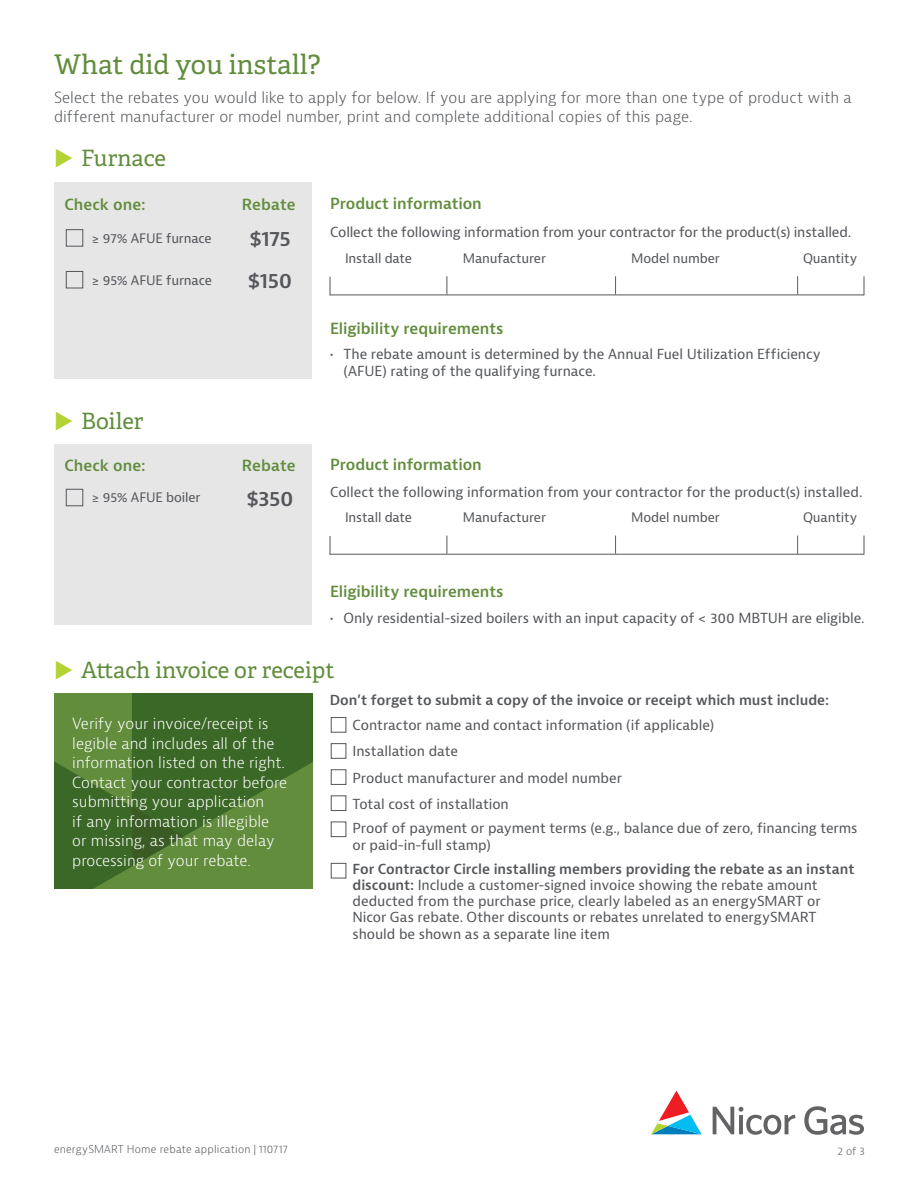
<style>
.page{position:relative;width:918px;height:1188px;background:#fff}
.page>*{position:absolute;margin:0;border:0;box-sizing:border-box;transform-origin:0 0}
.t1{font:27px "Adelle";color:#628d3c}
.t2{font:22.5px "Adelle";color:#628d3c}
.t3{font:600 20.25px "Bernina Sans";letter-spacing:-.025em;color:#54565a}
.t4{font:300 15px/19.5px "Bernina Sans";color:#fff}
.t5{font:300 15px/19.5px "Bernina Sans";color:#54565a}
.t6{font:600 15px "Bernina Sans";letter-spacing:-.005em;color:#628d3c}
.t7{font:13.5px/16.2px "Bernina Sans";letter-spacing:-.005em;color:#54565a}
.t8{font:600 13.5px "Bernina Sans";letter-spacing:-.005em;color:#54565a}
.t9{font:12.75px "Bernina Sans";letter-spacing:-.01em;color:#54565a}
.t10{font:300 10.5px "Bernina Sans";letter-spacing:.015em;color:#54565a}
.s1{font-weight:600}
</style>
<div class="page">
<svg style="left:651px;top:1091px;width:51px;height:43px"></svg>
<svg style="left:713px;top:1106px;width:151px;height:29px"></svg>
<div style="left:54px;top:182px;width:258px;height:197px;background:#e6e6e7"></div>
<div style="left:66px;top:229px;width:17px;height:18px;border:1px solid #54565a"></div>
<div style="left:66px;top:271px;width:17px;height:17px;border:1px solid #54565a"></div>
<hr style="left:329px;top:295px;width:535px;height:1px;background:#54565a">
<svg style="left:330px;top:277px;width:1px;height:18px"></svg>
<svg style="left:864px;top:276px;width:1px;height:19px"></svg>
<svg style="left:447px;top:276px;width:1px;height:18px"></svg>
<svg style="left:615px;top:276px;width:1px;height:18px"></svg>
<svg style="left:797px;top:276px;width:1px;height:18px"></svg>
<div style="left:54px;top:445px;width:258px;height:180px;background:#e6e6e7"></div>
<div style="left:66px;top:489px;width:17px;height:17px;border:1px solid #54565a"></div>
<hr style="left:329px;top:554px;width:535px;height:1px;background:#54565a">
<svg style="left:330px;top:536px;width:1px;height:18px"></svg>
<svg style="left:864px;top:536px;width:1px;height:19px"></svg>
<svg style="left:447px;top:536px;width:1px;height:18px"></svg>
<svg style="left:615px;top:536px;width:1px;height:18px"></svg>
<svg style="left:797px;top:536px;width:1px;height:18px"></svg>
<div style="left:331px;top:769px;width:15px;height:16px;border:1px solid #54565a"></div>
<div style="left:331px;top:743px;width:15px;height:16px;border:1px solid #54565a"></div>
<div style="left:331px;top:795px;width:15px;height:16px;border:1px solid #54565a"></div>
<div style="left:331px;top:822px;width:15px;height:15px;border:1px solid #54565a"></div>
<div style="left:331px;top:863px;width:15px;height:15px;border:1px solid #54565a"></div>
<div style="left:331px;top:717px;width:15px;height:16px;border:1px solid #54565a"></div>
<svg style="left:54px;top:694px;width:258px;height:195px;background:#4a762e"></svg>
<h1 class="t1" style="left:54px;top:48px;width:268px">What did you install?</h1>
<p class="t5" style="left:54px;top:88px;width:799px">Select the rebates you would like to apply for below. If you are applying for more than one type of product with a different manufacturer or model number, print and complete additional copies of this page.</p>
<h2 class="t2" style="left:81px;top:145px;width:86px">Furnace</h2>
<p class="t6" style="left:64px;top:195px;width:83px">Check one:</p>
<p class="t6" style="left:242px;top:195px;width:55px">Rebate</p>
<p class="t9" style="left:91px;top:230px;width:122px">≥ 97% AFUE furnace</p>
<h3 class="t3" style="left:249px;top:226px;width:43px">$175</h3>
<p class="t9" style="left:91px;top:272px;width:122px">≥ 95% AFUE furnace</p>
<h3 class="t3" style="left:248px;top:267px;width:46px">$150</h3>
<h2 class="t2" style="left:81px;top:407px;width:64px">Boiler</h2>
<p class="t6" style="left:64px;top:456px;width:83px">Check one:</p>
<p class="t6" style="left:242px;top:456px;width:55px">Rebate</p>
<p class="t9" style="left:91px;top:489px;width:111px">≥ 95% AFUE boiler</p>
<h3 class="t3" style="left:247px;top:485px;width:48px">$350</h3>
<p class="t6" style="left:330px;top:194px;width:153px">Product information</p>
<p class="t7" style="left:330px;top:225px;width:523px">Collect the following information from your contractor for the product(s) installed.</p>
<p class="t9" style="left:345px;top:250px;width:69px">Install date</p>
<p class="t9" style="left:463px;top:250px;width:85px">Manufacturer</p>
<p class="t9" style="left:631px;top:250px;width:90px">Model number</p>
<p class="t9" style="left:803px;top:250px;width:56px">Quantity</p>
<p class="t6" style="left:330px;top:318px;width:175px">Eligibility requirements</p>
<p class="t7" style="left:344px;top:346px;width:479px;text-indent:-14px">• The rebate amount is determined by the Annual Fuel Utilization Efficiency (AFUE) rating of the qualifying furnace.</p>
<p class="t6" style="left:330px;top:455px;width:153px">Product information</p>
<p class="t7" style="left:330px;top:484px;width:534px">Collect the following information from your contractor for the product(s) installed.</p>
<p class="t9" style="left:345px;top:509px;width:69px">Install date</p>
<p class="t9" style="left:463px;top:509px;width:85px">Manufacturer</p>
<p class="t9" style="left:631px;top:509px;width:90px">Model number</p>
<p class="t9" style="left:803px;top:509px;width:56px">Quantity</p>
<p class="t6" style="left:330px;top:582px;width:175px">Eligibility requirements</p>
<p class="t7" style="left:330px;top:610px;width:536px">• Only residential-sized boilers with an input capacity of &lt; 300 MBTUH are eligible.</p>
<h2 class="t2" style="left:81px;top:656px;width:255px">Attach invoice or receipt</h2>
<p class="t8" style="left:330px;top:691px;width:501px">Don’t forget to submit a copy of the invoice or receipt which must include:</p>
<p class="t4" style="left:72px;top:714px;width:198px">Verify your invoice/receipt is</p>
<p class="t7" style="left:352px;top:718px;width:363px">Contractor name and contact information (if applicable)</p>
<p class="t4" style="left:72px;top:734px;width:216px">legible and includes all of the information listed on the right.<br>Contact your contractor before submitting your application<br>if any information is illegible or missing, as that may delay processing of your rebate.</p>
<p class="t7" style="left:352px;top:744px;width:107px">Installation date</p>
<p class="t7" style="left:352px;top:770px;width:271px">Product manufacturer and model number</p>
<p class="t7" style="left:352px;top:792px;width:507px;line-height:24.8px">Total cost of installation<br>Proof of payment or payment terms (e.g., balance due of zero, financing terms</p>
<p class="t7" style="left:352px;top:837px;width:140px">or paid-in-full stamp)</p>
<p class="t7" style="left:352px;top:861px;width:504px"><span class="s1">For Contractor Circle installing members providing the rebate as an instant discount:</span> Include a customer-signed invoice showing the rebate amount deducted from the purchase price, clearly labeled as an energySMART or Nicor Gas rebate. Other discounts or rebates unrelated to energySMART should be shown as a separate line item</p>
<p class="t10" style="left:54px;top:1142px;width:235px">energySMART Home rebate application | 110717</p>
<p class="t10" style="left:838px;top:1145px;width:29px">2 of 3</p>
</div>
